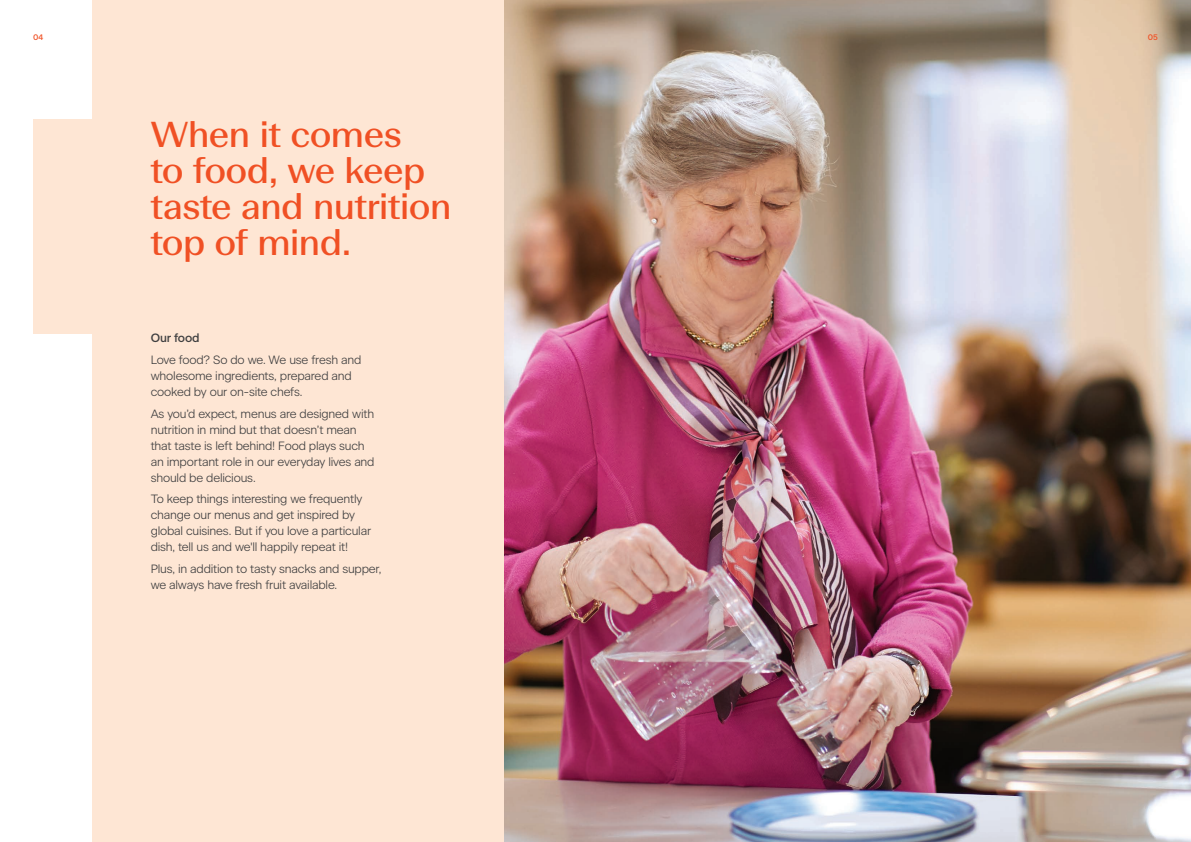
<style>
.page{position:relative;width:1191px;height:842px;background:#fff}
.page>*{position:absolute;margin:0;border:0;box-sizing:border-box;transform-origin:0 0}
.t1{font:36px/36px "Beausite Fit";letter-spacing:-.025em;color:#f05024}
.t2{font:300 12px/16px "Beausite Classic";letter-spacing:-.015em;color:#3e3e3f}
.t3{font:500 12px "Beausite Classic";letter-spacing:-.01em;color:#3e3e3f}
.t4{font:500 8px "Beausite Classic";color:#f05024}
</style>
<div class="page">
<img style="left:503px;top:0;width:688px;height:842px">
<div style="left:92px;top:0;width:411px;height:842px;background:#fee6d4"></div>
<div style="left:33px;top:119px;width:353px;height:214px;background:#fee6d4"></div>
<p class="t4" style="left:33px;top:31px;width:12px">04</p>
<p class="t4" style="left:1147px;top:31px;width:12px">05</p>
<h1 class="t1" style="left:151px;top:114px;width:302px">When it comes<br>to food, we keep taste and nutrition top of mind.</h1>
<p class="t3" style="left:151px;top:329px;width:51px">Our food</p>
<p class="t2" style="left:151px;top:351px;width:212px">Love food? So do we. We use fresh and wholesome ingredients, prepared and cooked by our on-site chefs.</p>
<p class="t2" style="left:151px;top:404px;width:225px">As you’d expect, menus are designed with nutrition in mind but that doesn’t mean that taste is left behind! Food plays such an important role in our everyday lives and should be delicious.</p>
<p class="t2" style="left:151px;top:490px;width:222px">To keep things interesting we frequently change our menus and get inspired by global cuisines. But if you love a particular dish, tell us and we'll happily repeat it!</p>
<p class="t2" style="left:151px;top:560px;width:232px">Plus, in addition to tasty snacks and supper, we always have fresh fruit available.</p>
</div>
